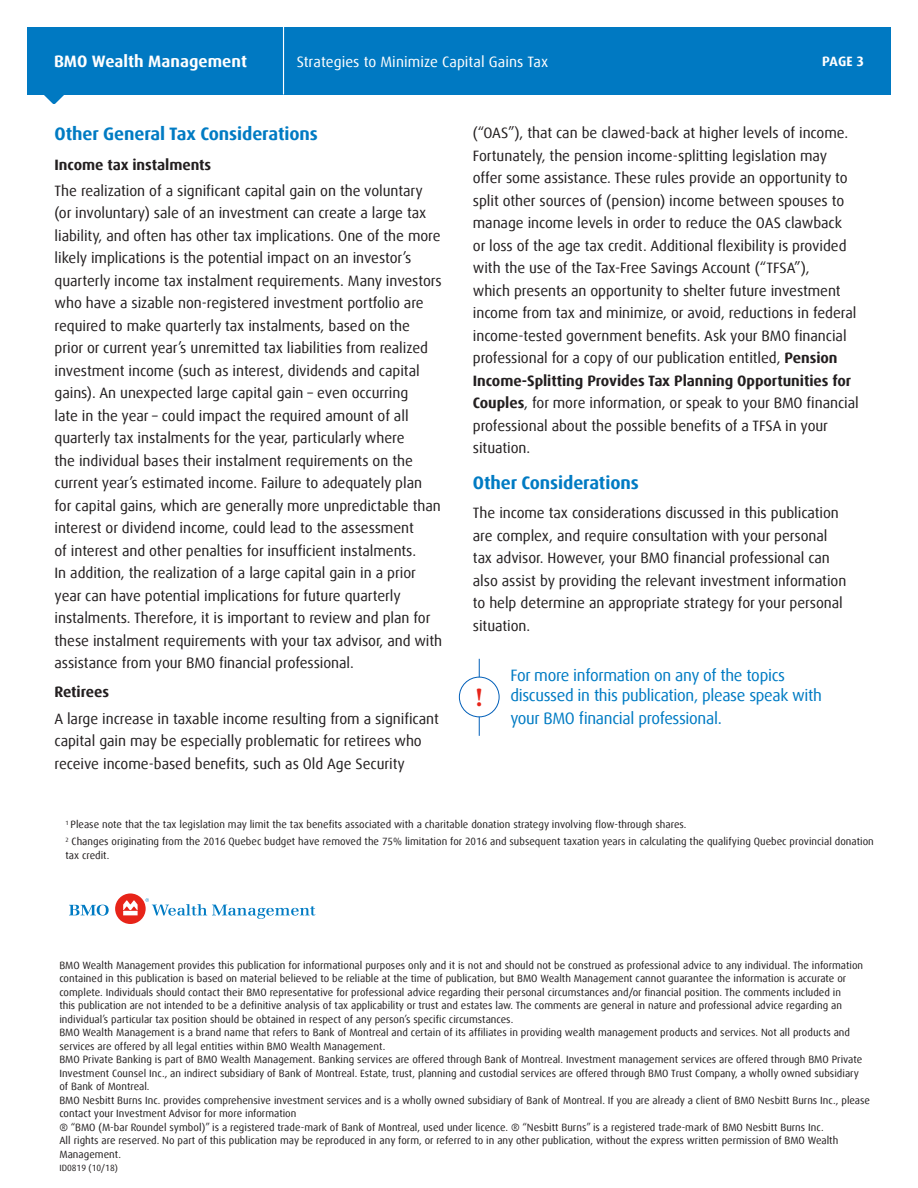
<style>
.page{position:relative;width:918px;height:1188px;background:#fff}
.page>*{position:absolute;margin:0;border:0;box-sizing:border-box;transform-origin:0 0}
.t1{font:700 26.25px "Minion Pro";color:#e72419}
.t2{font:700 18px "Dax Offc Pro";letter-spacing:-.005em;color:#007bc3}
.t3{font:16.5px/19.5px "Dax Offc Pro";letter-spacing:-.02em;color:#007bc3}
.t4{font:700 16.5px "Dax Offc Pro";color:#fff}
.t5{font:15px/22.5px "Dax Offc Pro";letter-spacing:-.005em;color:#231f20}
.t6{font:15px "Dax Offc Pro";letter-spacing:.005em;color:#fff}
.t7{font:700 15px "Dax Offc Pro";letter-spacing:-.005em;color:#231f20}
.t8{font:700 13.5px "Dax Offc Pro";color:#fff}
.t9{font:10.5px/13.5px "Dax Offc Pro";color:#231f20}
.t10{font:9px "Dax Offc Pro";color:#231f20}
.s1{font-weight:700}
</style>
<div class="page">
<hr style="left:479px;top:659px;width:1px;height:77px;background:#005fb9">
<div style="left:459px;top:677px;width:40px;height:40px;background:#fff;border-radius:50%"></div>
<div style="left:459px;top:677px;width:41px;height:40px;border:1px solid #005fb9;border-radius:50%"></div>
<div style="left:27px;top:27px;width:864px;height:67px;background:#0079c2"></div>
<svg style="left:43px;top:94px;width:22px;height:10px"></svg>
<hr style="left:283px;top:27px;width:1px;height:67px;background:#fff">
<svg style="left:69px;top:905px;width:40px;height:11px"></svg>
<div style="left:115px;top:893px;width:31px;height:31px;background:#e72419;border-radius:50%"></div>
<svg style="left:145px;top:898px;width:171px;height:21px"></svg>
<svg style="left:123px;top:900px;width:15px;height:15px"></svg>
<p class="t4" style="left:54px;top:51px;width:195px">BMO Wealth Management</p>
<p class="t6" style="left:297px;top:52px;width:253px">Strategies to Minimize Capital Gains Tax</p>
<p class="t8" style="left:822px;top:53px;width:43px">PAGE 3</p>
<h2 class="t2" style="left:55px;top:123px;width:265px">Other General Tax Considerations</h2>
<h3 class="t7" style="left:55px;top:155px;width:158px">Income tax instalments</h3>
<p class="t5" style="left:55px;top:179px;width:389px">The realization of a significant capital gain on the voluntary (or involuntary) sale of an investment can create a large tax liability, and often has other tax implications. One of the more likely implications is the potential impact on an investor’s quarterly income tax instalment requirements. Many investors who have a sizable non-registered investment portfolio are required to make quarterly tax instalments, based on the prior or current year’s unremitted tax liabilities from realized investment income (such as interest, dividends and capital gains). An unexpected large capital gain – even occurring<br>late in the year – could impact the required amount of all quarterly tax instalments for the year, particularly where<br>the individual bases their instalment requirements on the current year’s estimated income. Failure to adequately plan for capital gains, which are generally more unpredictable than interest or dividend income, could lead to the assessment<br>of interest and other penalties for insufficient instalments.<br>In addition, the realization of a large capital gain in a prior year can have potential implications for future quarterly instalments. Therefore, it is important to review and plan for these instalment requirements with your tax advisor, and with assistance from your BMO financial professional.</p>
<h3 class="t7" style="left:55px;top:683px;width:56px">Retirees</h3>
<p class="t5" style="left:55px;top:707px;width:386px">A large increase in taxable income resulting from a significant capital gain may be especially problematic for retirees who receive income-based benefits, such as Old Age Security</p>
<p class="t5" style="left:473px;top:122px;width:388px">(“OAS”), that can be clawed-back at higher levels of income.<br>Fortunately, the pension income-splitting legislation may offer some assistance. These rules provide an opportunity to split other sources of (pension) income between spouses to manage income levels in order to reduce the OAS clawback<br>or loss of the age tax credit. Additional flexibility is provided with the use of the Tax-Free Savings Account (“TFSA”),<br>which presents an opportunity to shelter future investment income from tax and minimize, or avoid, reductions in federal income-tested government benefits. Ask your BMO financial professional for a copy of our publication entitled, <span class="s1">Pension Income-Splitting Provides Tax Planning Opportunities for Couples</span>, for more information, or speak to your BMO financial professional about the possible benefits of a TFSA in your situation.</p>
<h2 class="t2" style="left:473px;top:471px;width:167px">Other Considerations</h2>
<p class="t5" style="left:473px;top:502px;width:375px">The income tax considerations discussed in this publication are complex, and require consultation with your personal tax advisor. However, your BMO financial professional can also assist by providing the relevant investment information to help determine an appropriate strategy for your personal situation.</p>
<p class="t3" style="left:510px;top:666px;width:313px">For more information on any of the topics discussed in this publication, please speak with</p>
<p class="t3" style="left:510px;top:708px;width:213px">your BMO financial professional.</p>
<h1 class="t1" style="left:476px;top:679px;width:9px">!</h1>
<p class="t9" style="left:65px;top:816px;width:810px;line-height:17px"><sup>1</sup> Please note that the tax legislation may limit the tax benefits associated with a charitable donation strategy involving flow-through shares.<br><sup>2</sup> Changes originating from the 2016 Quebec budget have removed the 75% limitation for 2016 and subsequent taxation years in calculating the qualifying Quebec provincial donation</p>
<p class="t9" style="left:65px;top:848px;width:46px">tax credit.</p>
<p class="t9" style="left:59px;top:959px;width:805px">BMO Wealth Management provides this publication for informational purposes only and it is not and should not be construed as professional advice to any individual. The information contained in this publication is based on material believed to be reliable at the time of publication, but BMO Wealth Management cannot guarantee the information is accurate or complete. Individuals should contact their BMO representative for professional advice regarding their personal circumstances and/or financial position. The comments included in<br>this publication are not intended to be a definitive analysis of tax applicability or trust and estates law. The comments are general in nature and professional advice regarding an individual’s particular tax position should be obtained in respect of any person’s specific circumstances.</p>
<p class="t9" style="left:59px;top:1026px;width:792px">BMO Wealth Management is a brand name that refers to Bank of Montreal and certain of its affiliates in providing wealth management products and services. Not all products and services are offered by all legal entities within BMO Wealth Management.</p>
<p class="t9" style="left:59px;top:1053px;width:804px">BMO Private Banking is part of BMO Wealth Management. Banking services are offered through Bank of Montreal. Investment management services are offered through BMO Private<br>Investment Counsel Inc., an indirect subsidiary of Bank of Montreal. Estate, trust, planning and custodial services are offered through BMO Trust Company, a wholly owned subsidiary of Bank of Montreal.</p>
<p class="t9" style="left:59px;top:1094px;width:812px">BMO Nesbitt Burns Inc. provides comprehensive investment services and is a wholly owned subsidiary of Bank of Montreal. If you are already a client of BMO Nesbitt Burns Inc., please contact your Investment Advisor for more information</p>
<p class="t9" style="left:59px;top:1121px;width:766px">® “BMO (M-bar Roundel symbol)” is a registered trade-mark of Bank of Montreal, used under licence. ® “Nesbitt Burns” is a registered trade-mark of BMO Nesbitt Burns Inc.</p>
<p class="t9" style="left:59px;top:1134px;width:780px">All rights are reserved. No part of this publication may be reproduced in any form, or referred to in any other publication, without the express written permission of BMO Wealth<br>Management.</p>
<p class="t10" style="left:59px;top:1162px;width:60px">ID0819 (10/18)</p>
</div>
